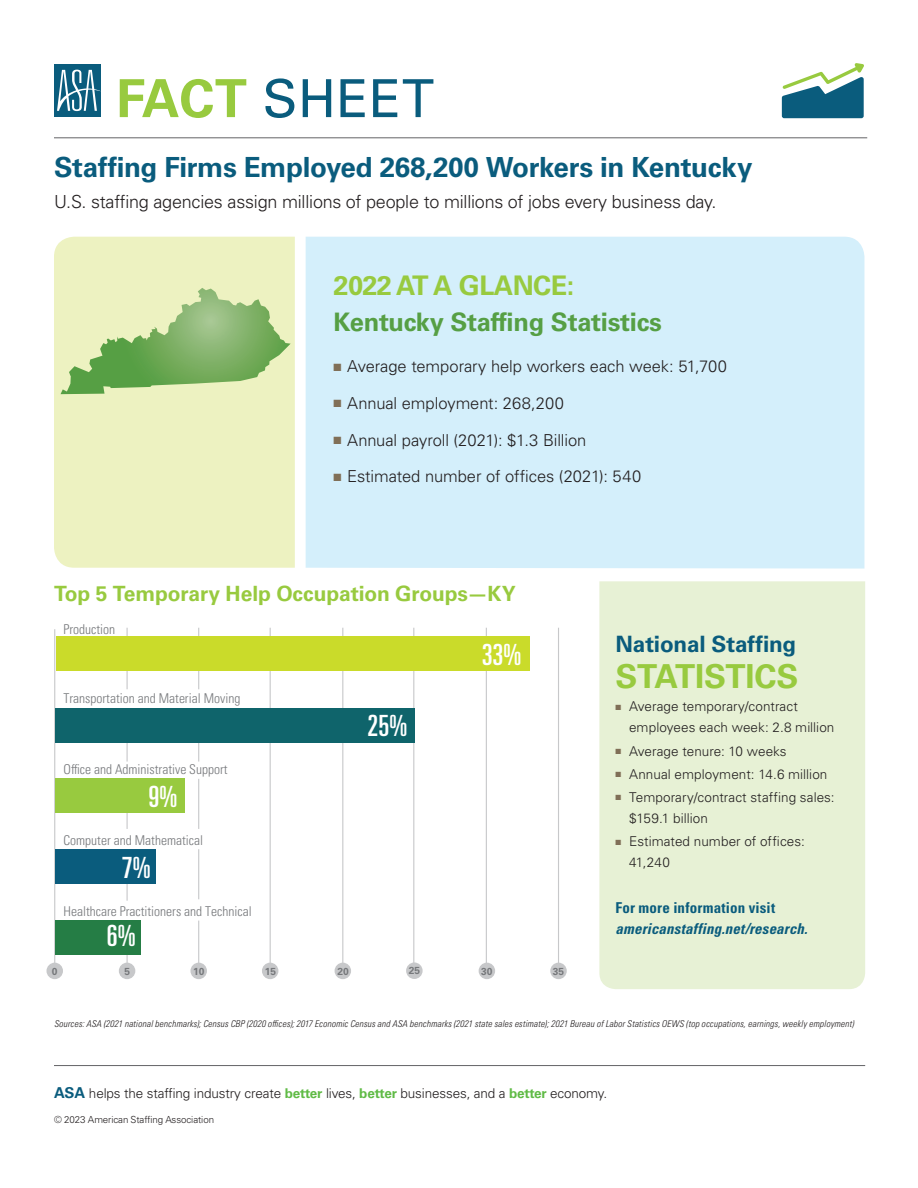
<style>
.page{position:relative;width:918px;height:1188px;background:#fff}
.page>*{position:absolute;margin:0;border:0;box-sizing:border-box;transform-origin:0 0}
.t1{font:52.5px "Univers LT Pro 55 Roman";letter-spacing:.01em;color:#0a5c7d}
.t2{font:700 33px "Univers LT Pro 65";letter-spacing:-.005em;color:#98ca3f}
.t3{font:29.25px "Univers LT Pro Ult Cond";color:#fff}
._2019_Main_head{font:700 27.75px "Univers LT Pro 65";letter-spacing:-.015em;color:#0a5c7d}
.At_a_glance_header{font:700 27px "Univers LT Pro 65";letter-spacing:-.02em;color:#98ca3f}
.At_a_glance_header-2{font:700 25.5px "Univers LT Pro 65";letter-spacing:-.01em;color:#569f44}
.t4{font:700 22.5px "Univers LT Pro 65";letter-spacing:-.005em;color:#0a5c7d}
.Chart_Header{font:700 21px "Univers LT Pro 65";letter-spacing:-.005em;color:#98ca3f}
.Final_Intro_copy{font:300 18px "Univers LT Pro 45";letter-spacing:-.01em;color:#231f20}
.Bullets{font:300 16.5px "Univers LT Pro 45";letter-spacing:-.005em;color:#231f20}
.Main_bullets{font:300 16.5px "Univers LT Pro 45";letter-spacing:-.005em;color:#231f20}
.t5{font:italic 700 condensed 15px "Univers LT Pro";letter-spacing:.01em;color:#0a5c7d}
.t6{font:700 condensed 15px "Univers LT Pro";letter-spacing:.01em;color:#0a5c7d}
.t7{font:300 13.5px/21px "Univers LT Pro 45";color:#231f20}
.t8{font:300 condensed 13.5px "Univers LT Pro";color:#76787b}
.t9{font:700 10.2px "Univers LT Pro 65";color:#76787b}
.t10{font:300 9.75px "Univers LT Pro 45";letter-spacing:-.01em;color:#231f20}
.t11{font:italic 300 condensed 9.3px "Univers LT Pro";letter-spacing:.015em;color:#231f20}
.s1{font-family:"Univers LT Pro 65";font-weight:700;color:#98ca3f}
.s2{color:#806f57}
.s3{font-family:"Univers LT Pro 65";font-weight:700;font-size:15px;color:#0a5c7d}
.s4{font-family:"Univers LT Pro 65";font-weight:700;color:#60bb46}
</style>
<div class="page">
<div style="left:599px;top:581px;width:266px;height:408px;background:#e7f1d5"></div>
<hr style="left:54px;top:138px;width:813px;height:1px;background:#636366">
<div style="left:54px;top:64px;width:46px;height:53px;background:#0a5c7d"></div>
<svg style="left:57px;top:70px;width:44px;height:41px"></svg>
<svg style="left:782px;top:63px;width:82px;height:55px"></svg>
<div style="left:306px;top:237px;width:558px;height:332px;background:#d4effb"></div>
<div style="left:54px;top:237px;width:241px;height:331px;background:#edf2c1"></div>
<hr style="left:54px;top:1065px;width:811px;height:1px;background:#636366">
<hr style="left:54px;top:629px;width:1px;height:337px;background:#c7c8ca">
<div style="left:46px;top:963px;width:17px;height:16px;background:#c7c8ca;border-radius:50%"></div>
<hr style="left:342px;top:628px;width:1px;height:338px;background:#c7c8ca">
<div style="left:335px;top:963px;width:16px;height:16px;background:#c7c8ca;border-radius:50%"></div>
<hr style="left:270px;top:628px;width:1px;height:338px;background:#c7c8ca">
<div style="left:262px;top:963px;width:16px;height:16px;background:#c7c8ca;border-radius:50%"></div>
<hr style="left:198px;top:921px;width:1px;height:45px;background:#c7c8ca">
<hr style="left:198px;top:779px;width:1px;height:50px;background:#c7c8ca">
<hr style="left:198px;top:849px;width:1px;height:50px;background:#c7c8ca">
<hr style="left:198px;top:708px;width:1px;height:54px;background:#c7c8ca">
<hr style="left:198px;top:628px;width:1px;height:61px;background:#c7c8ca">
<div style="left:190px;top:963px;width:17px;height:16px;background:#c7c8ca;border-radius:50%"></div>
<hr style="left:127px;top:920px;width:1px;height:46px;background:#c7c8ca">
<hr style="left:127px;top:849px;width:1px;height:52px;background:#c7c8ca">
<hr style="left:127px;top:779px;width:1px;height:50px;background:#c7c8ca">
<hr style="left:127px;top:708px;width:1px;height:54px;background:#c7c8ca">
<hr style="left:127px;top:628px;width:1px;height:61px;background:#c7c8ca">
<div style="left:119px;top:963px;width:16px;height:16px;background:#c7c8ca;border-radius:50%"></div>
<hr style="left:486px;top:628px;width:1px;height:338px;background:#c7c8ca">
<div style="left:479px;top:963px;width:16px;height:16px;background:#c7c8ca;border-radius:50%"></div>
<hr style="left:413px;top:628px;width:1px;height:337px;background:#c7c8ca">
<div style="left:406px;top:962px;width:17px;height:17px;background:#c7c8ca;border-radius:50%"></div>
<hr style="left:558px;top:628px;width:1px;height:338px;background:#c7c8ca">
<div style="left:550px;top:963px;width:17px;height:16px;background:#c7c8ca;border-radius:50%"></div>
<div style="left:55px;top:920px;width:86px;height:34px;background:#257d45"></div>
<div style="left:55px;top:849px;width:101px;height:35px;background:#0a5c7d"></div>
<div style="left:55px;top:779px;width:130px;height:34px;background:#98ca3f"></div>
<div style="left:55px;top:708px;width:359px;height:34px;background:#0f646b"></div>
<div style="left:56px;top:637px;width:473px;height:34px;background:#cadb2a"></div>
<svg style="left:61px;top:288px;width:230px;height:106px;background:#afce8e"></svg>
<h1 class="t1" style="left:116px;top:62px;width:319px"><span class="s1">FACT</span> SHEET</h1>
<p class="_2019_Main_head" style="left:54px;top:148px;width:700px">Staffing Firms Employed 268,200 Workers in Kentucky</p>
<p class="Final_Intro_copy" style="left:54px;top:190px;width:664px">U.S. staffing agencies assign millions of people to millions of jobs every business day.</p>
<p class="At_a_glance_header" style="left:334px;top:266px;width:242px">2022 AT A GLANCE:</p>
<p class="At_a_glance_header-2" style="left:334px;top:304px;width:330px">Kentucky Staffing Statistics</p>
<p class="Bullets" style="left:334px;top:356px;width:395px"><span class="s2">■</span> Average temporary help workers each week: 51,700</p>
<p class="Bullets" style="left:334px;top:392px;width:232px"><span class="s2">■</span> Annual employment: 268,200</p>
<p class="Main_bullets" style="left:334px;top:429px;width:254px"><span class="s2">■</span> Annual payroll (2021): $1.3 Billion</p>
<p class="Bullets" style="left:334px;top:466px;width:309px"><span class="s2">■</span> Estimated number of offices (2021): 540</p>
<p class="Chart_Header" style="left:54px;top:578px;width:463px">Top 5 Temporary Help Occupation Groups—KY</p>
<p class="t8" style="left:64px;top:620px;width:53px">Production</p>
<p class="t8" style="left:64px;top:689px;width:178px">Transportation and Material Moving</p>
<p class="t8" style="left:64px;top:760px;width:165px">O ce and Administrative Support</p>
<p class="t3" style="left:149px;top:776px;width:30px">9%</p>
<p class="t8" style="left:64px;top:831px;width:141px">Computer and Mathematical</p>
<p class="t3" style="left:122px;top:847px;width:30px">7%</p>
<p class="t8" style="left:64px;top:902px;width:190px">Healthcare Practitioners and Technical</p>
<p class="t3" style="left:107px;top:915px;width:30px">6%</p>
<p class="t3" style="left:368px;top:705px;width:41px">25%</p>
<p class="t3" style="left:482px;top:634px;width:41px">33%</p>
<p class="t9" style="left:52px;top:964px;width:7px">0</p>
<p class="t9" style="left:125px;top:964px;width:7px">5</p>
<p class="t9" style="left:193px;top:964px;width:13px">10</p>
<p class="t9" style="left:265px;top:964px;width:13px">15</p>
<p class="t9" style="left:337px;top:964px;width:13px">20</p>
<p class="t9" style="left:409px;top:964px;width:13px">25</p>
<p class="t9" style="left:481px;top:964px;width:13px">30</p>
<p class="t9" style="left:553px;top:964px;width:13px">35</p>
<h3 class="t4" style="left:616px;top:629px;width:182px">National Staffing</h3>
<h2 class="t2" style="left:616px;top:653px;width:184px">STATISTICS</h2>
<p class="t7" style="left:629px;top:696px;width:207px;text-indent:-14px"><span class="s2">■</span> Average temporary/contract employees each week: 2.8 million</p>
<p class="t7" style="left:616px;top:740px;width:173px"><span class="s2">■</span> Average tenure: 10 weeks</p>
<p class="t7" style="left:616px;top:763px;width:213px"><span class="s2">■</span> Annual employment: 14.6 million</p>
<p class="t7" style="left:629px;top:786px;width:207px;text-indent:-14px"><span class="s2">■</span> Temporary/contract staffing sales: $159.1 billion</p>
<p class="t7" style="left:629px;top:830px;width:177px;text-indent:-14px"><span class="s2">■</span> Estimated number of offices:<br>41,240</p>
<p class="t6" style="left:616px;top:899px;width:161px">For more information visit</p>
<p class="t5" style="left:616px;top:920px;width:194px">americanstaffing.net/research.</p>
<p class="t11" style="left:54px;top:1018px;width:801px">Sources: ASA (2021 national benchmarks); Census CBP (2020 offices); 2017 Economic Census and ASA benchmarks (2021 state sales estimate); 2021 Bureau of Labor Statistics OEWS (top occupations, earnings, weekly employment)</p>
<p class="t7" style="left:54px;top:1082px;width:555px"><span class="s3">ASA</span> helps the staffing industry create <span class="s4">better</span> lives, <span class="s4">better</span> businesses, and a <span class="s4">better</span> economy.</p>
<p class="t10" style="left:54px;top:1113px;width:162px">© 2023 American Staffing Association</p>
</div>
